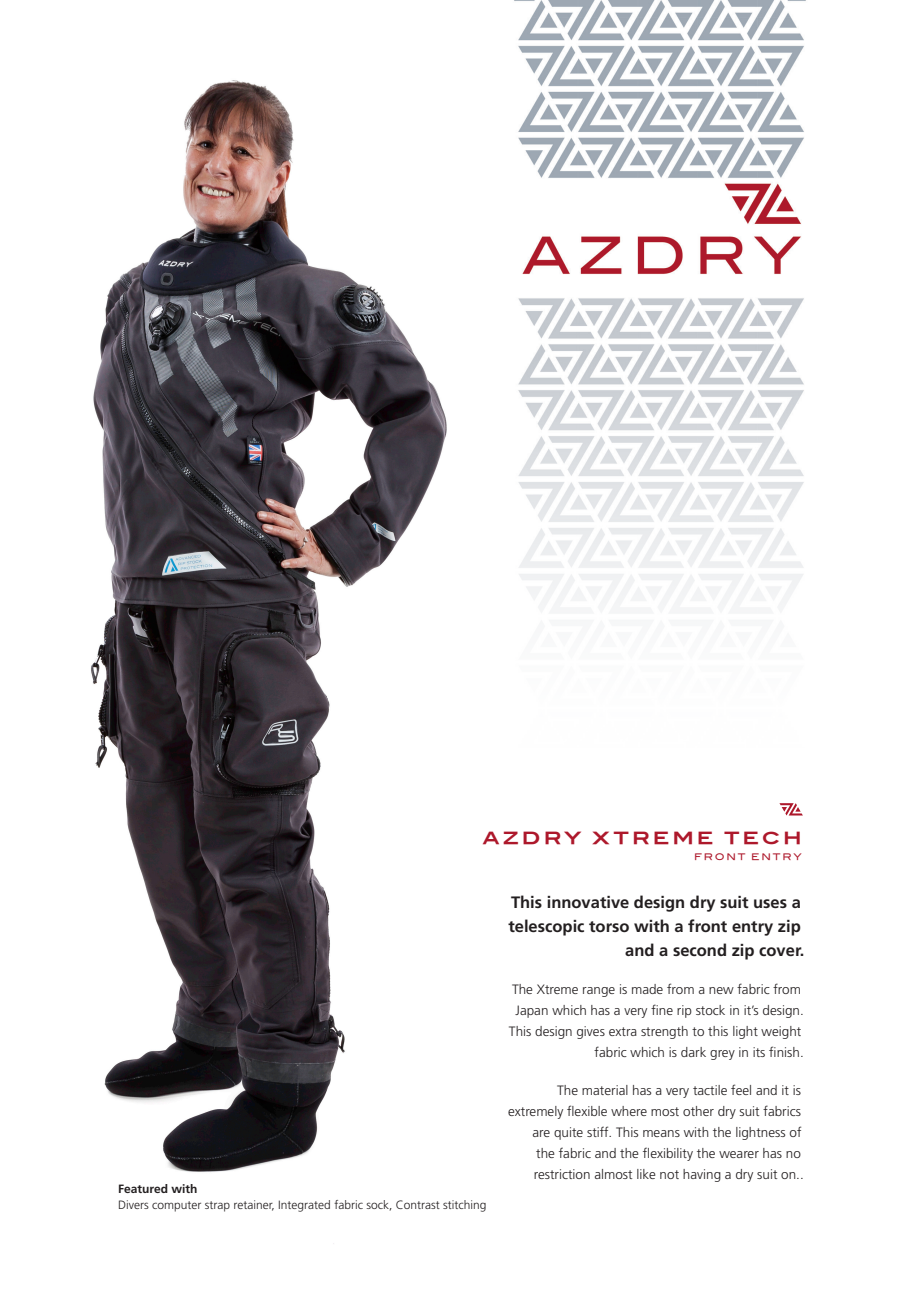
<style>
.page{position:relative;width:919px;height:1289px;background:#fff}
.page>*{position:absolute;margin:0;border:0;box-sizing:border-box;transform-origin:0 0}
.t1{font:17.7px "Blair Md ITCTT Medium";letter-spacing:.175em;color:#ad182b}
.Page_Title{font:16.8px "Blair ITCTT Bold";letter-spacing:.175em;color:#ad182b}
.t2{font:700 16.5px/24px "Frutiger LT Std";color:#231f20;text-align:right}
.t3{font:300 13.5px/21px "Frutiger LT Std";color:#231f20;text-align:right}
.t4{font:300 12px "Frutiger LT Std";color:#231f20}
.t5{font:700 12px "Frutiger LT Std";color:#231f20}
.Page_Sub_Title{font:9px "Blair Md ITCTT Medium";letter-spacing:.205em;color:#ad182b}
</style>
<div class="page">
<img style="left:518px;top:1px;width:286px;height:344px">
<svg style="left:518px;top:345px;width:286px;height:268px"></svg>
<img style="left:91px;top:80px;width:356px;height:1164px">
<svg style="left:779px;top:803px;width:23px;height:12px"></svg>
<p class="Page_Title" style="left:483px;top:827px;width:320px">AZDRY XTREME TECH</p>
<p class="Page_Sub_Title" style="left:694px;top:851px;width:109px">FRONT ENTRY</p>
<p class="t1" style="left:404px;top:828px;width:401px">AZDRY STANDARD RESCUE</p>
<p class="t5" style="left:118px;top:1181px;width:81px">Featured with</p>
<p class="t4" style="left:118px;top:1198px;width:370px">Divers computer strap retainer, Integrated fabric sock, Contrast stitching</p>
<p class="t2" style="left:508px;top:890px;width:297px">This innovative design dry suit uses a telescopic torso with a front entry zip and a second zip cover.</p>
<p class="t3" style="left:509px;top:978px;width:296px">The Xtreme range is made from a new fabric from Japan which has a very fine rip stock in it’s design.<br>This design gives extra strength to this light weight fabric which is dark grey in its finish.</p>
<p class="t3" style="left:508px;top:1079px;width:297px">The material has a very tactile feel and it is extremely flexible where most other dry suit fabrics are quite stiff. This means with the lightness of<br>the fabric and the flexibility the wearer has no restriction almost like not having a dry suit on..</p>
</div>
